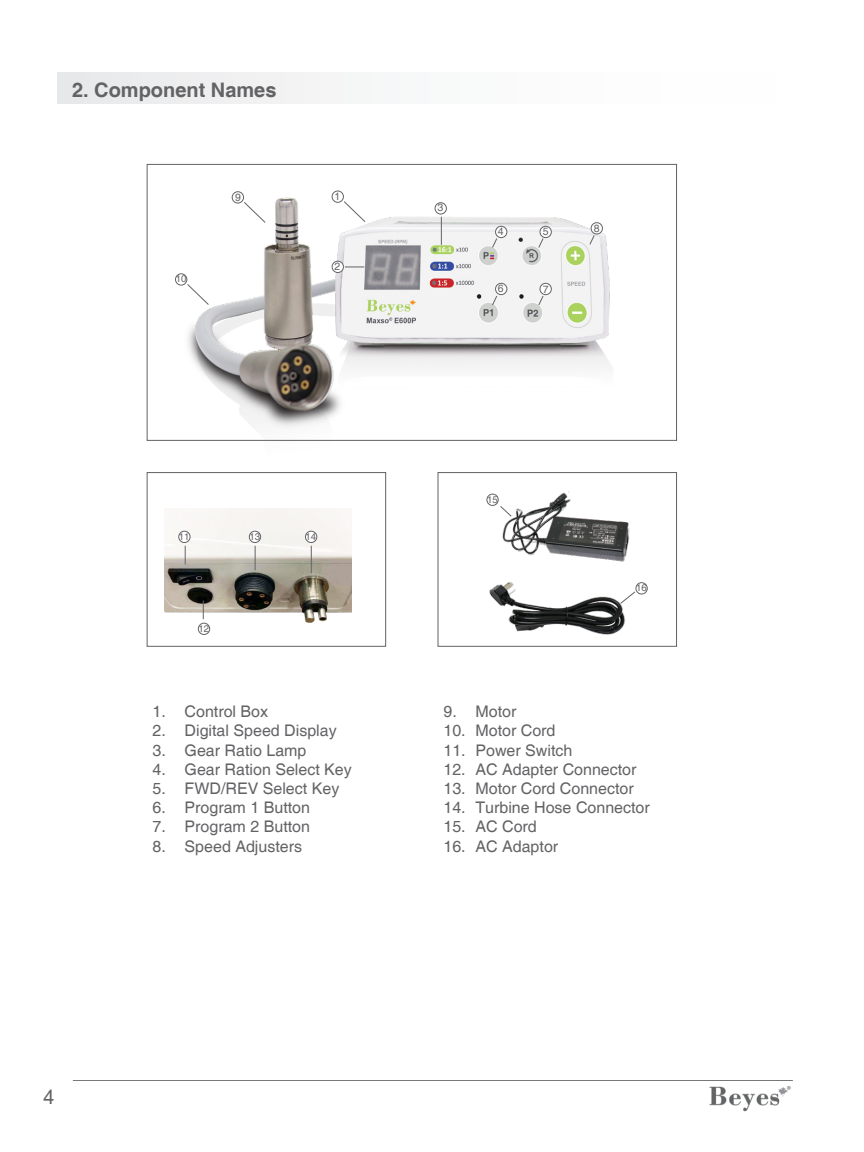
<style>
.page{position:relative;width:864px;height:1152px;background:#fff}
.page>*{position:absolute;margin:0;border:0;box-sizing:border-box;transform-origin:0 0}
.t1{font:700 20px "Helvetica";color:#636366}
.t2{font:20px "Arial";color:#636366}
.t3{font:16px "Helvetica";color:#636366}
.t4{font:10.4px "Helvetica";color:#636366}
.t5{font:9.6px "Helvetica";color:#636366}
</style>
<div class="page">
<img style="left:709px;top:1086px;width:82px;height:26px">
<hr style="left:73px;top:1080px;width:720px;height:1px;background:#76787b">
<div style="left:438px;top:472px;width:239px;height:175px;border:1px solid #636366"></div>
<div style="left:147px;top:472px;width:239px;height:175px;border:1px solid #636366"></div>
<img style="left:164px;top:508px;width:187px;height:126px">
<img style="left:173px;top:163px;width:500px;height:265px">
<div style="left:58px;top:72px;width:734px;height:32px;background:linear-gradient(to right,#eaebec,#fff)"></div>
<div style="left:332px;top:191px;width:11px;height:11px;background:#fff;border-radius:50%"></div>
<div style="left:332px;top:191px;width:12px;height:12px;border:1px solid #636366;border-radius:50%"></div>
<div style="left:232px;top:192px;width:12px;height:11px;background:#fff;border-radius:50%"></div>
<div style="left:232px;top:192px;width:12px;height:11px;border:1px solid #636366;border-radius:50%"></div>
<div style="left:176px;top:274px;width:11px;height:11px;background:#fff;border-radius:50%"></div>
<div style="left:175px;top:274px;width:12px;height:11px;border:1px solid #636366;border-radius:50%"></div>
<div style="left:332px;top:261px;width:11px;height:12px;background:#fff;border-radius:50%"></div>
<div style="left:332px;top:261px;width:12px;height:12px;border:1px solid #636366;border-radius:50%"></div>
<div style="left:435px;top:203px;width:11px;height:11px;background:#fff;border-radius:50%"></div>
<div style="left:435px;top:202px;width:12px;height:12px;border:1px solid #636366;border-radius:50%"></div>
<div style="left:496px;top:226px;width:11px;height:12px;background:#fff;border-radius:50%"></div>
<div style="left:495px;top:226px;width:12px;height:12px;border:1px solid #636366;border-radius:50%"></div>
<div style="left:496px;top:283px;width:11px;height:12px;background:#fff;border-radius:50%"></div>
<div style="left:495px;top:283px;width:12px;height:12px;border:1px solid #636366;border-radius:50%"></div>
<div style="left:540px;top:226px;width:11px;height:12px;background:#fff;border-radius:50%"></div>
<div style="left:540px;top:226px;width:12px;height:12px;border:1px solid #636366;border-radius:50%"></div>
<div style="left:540px;top:283px;width:11px;height:12px;background:#fff;border-radius:50%"></div>
<div style="left:540px;top:283px;width:12px;height:12px;border:1px solid #636366;border-radius:50%"></div>
<div style="left:591px;top:223px;width:11px;height:11px;background:#fff;border-radius:50%"></div>
<div style="left:591px;top:222px;width:12px;height:12px;border:1px solid #636366;border-radius:50%"></div>
<svg style="left:345px;top:267px;width:19px;height:1px"></svg>
<svg style="left:492px;top:238px;width:5px;height:10px"></svg>
<svg style="left:492px;top:295px;width:5px;height:11px"></svg>
<svg style="left:538px;top:238px;width:6px;height:10px"></svg>
<svg style="left:538px;top:295px;width:6px;height:11px"></svg>
<svg style="left:589px;top:235px;width:6px;height:10px"></svg>
<svg style="left:441px;top:217px;width:1px;height:28px"></svg>
<svg style="left:343px;top:201px;width:23px;height:21px"></svg>
<svg style="left:244px;top:202px;width:22px;height:21px"></svg>
<svg style="left:187px;top:284px;width:22px;height:21px"></svg>
<div style="left:198px;top:623px;width:12px;height:11px;background:#fff;border-radius:50%"></div>
<div style="left:198px;top:623px;width:12px;height:12px;border:1px solid #636366;border-radius:50%"></div>
<div style="left:179px;top:531px;width:11px;height:12px;background:#fff;border-radius:50%"></div>
<div style="left:179px;top:531px;width:11px;height:12px;border:1px solid #636366;border-radius:50%"></div>
<div style="left:249px;top:531px;width:12px;height:12px;background:#fff;border-radius:50%"></div>
<div style="left:249px;top:531px;width:12px;height:12px;border:1px solid #636366;border-radius:50%"></div>
<div style="left:305px;top:531px;width:12px;height:12px;background:#fff;border-radius:50%"></div>
<div style="left:305px;top:531px;width:12px;height:12px;border:1px solid #636366;border-radius:50%"></div>
<div style="left:636px;top:582px;width:11px;height:12px;border:1px solid #636366;border-radius:50%"></div>
<div style="left:487px;top:494px;width:11px;height:12px;border:1px solid #636366;border-radius:50%"></div>
<img style="left:489px;top:582px;width:137px;height:53px">
<img style="left:502px;top:491px;width:128px;height:71px">
<div style="left:147px;top:164px;width:530px;height:277px;border:1px solid #636366"></div>
<svg style="left:185px;top:546px;width:1px;height:18px"></svg>
<svg style="left:255px;top:546px;width:1px;height:24px"></svg>
<svg style="left:311px;top:546px;width:1px;height:27px"></svg>
<svg style="left:203px;top:600px;width:1px;height:19px"></svg>
<svg style="left:500px;top:506px;width:12px;height:11px"></svg>
<svg style="left:620px;top:591px;width:16px;height:13px"></svg>
<p class="t1" style="left:72px;top:77px;width:206px">2. Component Names</p>
<p class="t4" style="left:235px;top:191px;width:7px">9</p>
<p class="t4" style="left:334px;top:190px;width:7px">1</p>
<p class="t5" style="left:176px;top:273px;width:12px">10</p>
<p class="t4" style="left:334px;top:260px;width:7px">2</p>
<p class="t5" style="left:179px;top:531px;width:12px">11</p>
<p class="t5" style="left:249px;top:531px;width:12px">13</p>
<p class="t5" style="left:306px;top:531px;width:12px">14</p>
<p class="t5" style="left:199px;top:623px;width:12px">12</p>
<p class="t3" style="left:153px;top:702px;width:117px">1. Control Box</p>
<p class="t3" style="left:153px;top:722px;width:186px">2. Digital Speed Display</p>
<p class="t3" style="left:153px;top:741px;width:155px">3. Gear Ratio Lamp</p>
<p class="t3" style="left:153px;top:760px;width:201px">4. Gear Ration Select Key</p>
<p class="t3" style="left:153px;top:779px;width:188px">5. FWD/REV Select Key</p>
<p class="t3" style="left:153px;top:798px;width:159px">6. Program 1 Button</p>
<p class="t3" style="left:153px;top:818px;width:159px">7. Program 2 Button</p>
<p class="t3" style="left:153px;top:837px;width:151px">8. Speed Adjusters</p>
<p class="t4" style="left:437px;top:202px;width:7px">3</p>
<p class="t4" style="left:498px;top:225px;width:7px">4</p>
<p class="t4" style="left:498px;top:283px;width:7px">6</p>
<p class="t4" style="left:543px;top:226px;width:7px">5</p>
<p class="t4" style="left:543px;top:283px;width:7px">7</p>
<p class="t4" style="left:594px;top:222px;width:7px">8</p>
<p class="t5" style="left:487px;top:494px;width:12px">15</p>
<p class="t5" style="left:636px;top:582px;width:12px">16</p>
<p class="t3" style="left:444px;top:702px;width:74px">9. Motor</p>
<p class="t3" style="left:444px;top:722px;width:114px">10. Motor Cord</p>
<p class="t3" style="left:444px;top:741px;width:130px">11. Power Switch</p>
<p class="t3" style="left:444px;top:760px;width:194px">12. AC Adapter Connector</p>
<p class="t3" style="left:444px;top:779px;width:192px">13. Motor Cord Connector</p>
<p class="t3" style="left:444px;top:798px;width:208px">14. Turbine Hose Connector</p>
<p class="t3" style="left:444px;top:818px;width:95px">15. AC Cord</p>
<p class="t3" style="left:444px;top:837px;width:116px">16. AC Adaptor</p>
<p class="t2" style="left:43px;top:1083px;width:13px">4</p>
</div>
